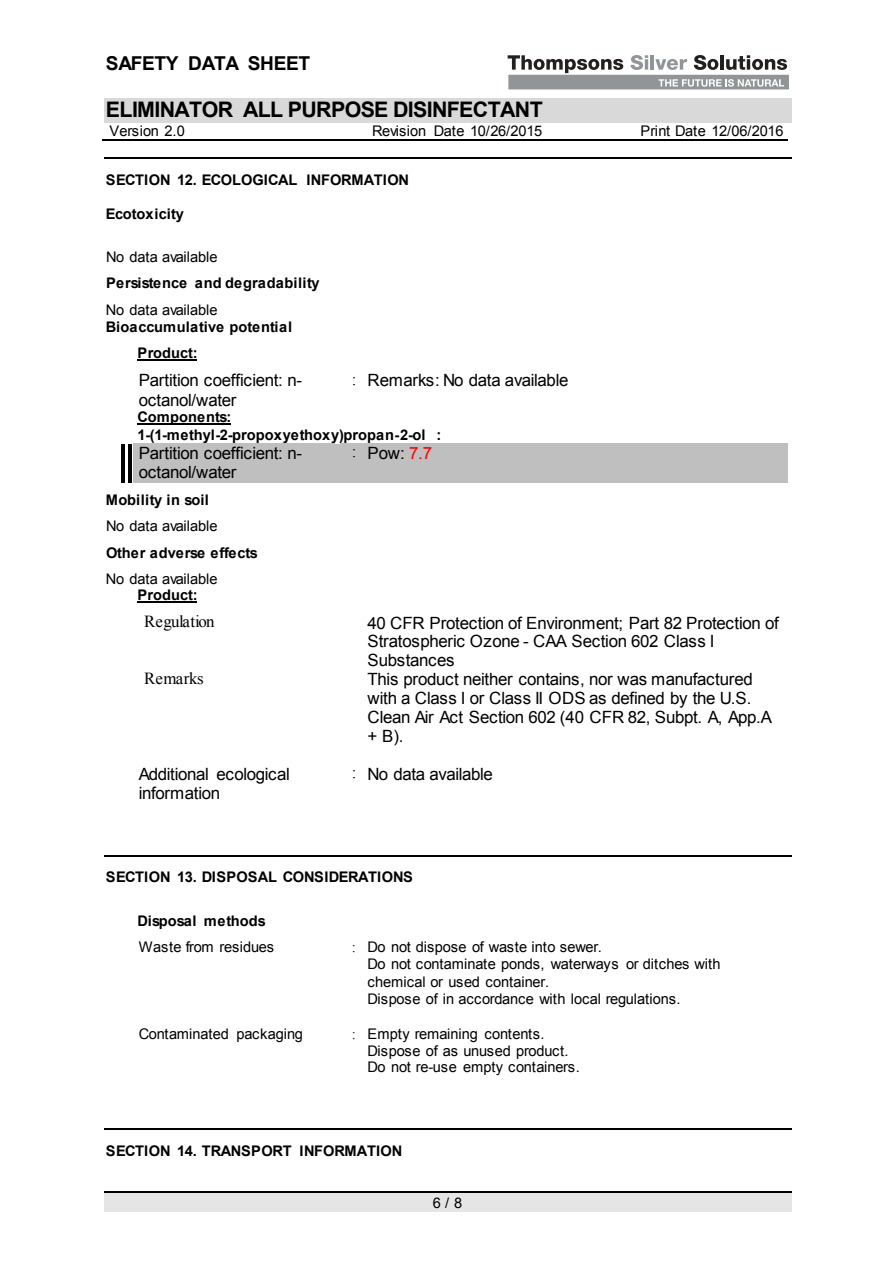
<style>
.page{position:relative;width:894px;height:1264px;background:#fff}
.page>*{position:absolute;margin:0;border:0;box-sizing:border-box;transform-origin:0 0}
.t1{font:700 21.3px "Arial";letter-spacing:-.03em;color:#000}
.t2{font:700 19.2px "Arial";letter-spacing:-.02em;color:#000}
.t3{font:16.8px/19.2px "Arial";letter-spacing:-.02em;color:#000}
.t4{font:16.8px "Times New Roman";letter-spacing:-.03em;color:#000}
.t5{font:16.8px "Times New Roman";letter-spacing:-.01em;color:#000}
.t6{font:14.7px/17.2px "Arial";letter-spacing:-.02em;color:#000}
.t7{font:700 14.7px/25.8px "Arial";letter-spacing:.005em;color:#000}
.s1{font-family:"Times New Roman"}
.s2{color:#f00}
</style>
<div class="page">
<div style="left:104px;top:98px;width:687px;height:25px;background:#d9d9d9"></div>
<hr style="left:102px;top:140px;width:237px;height:1px;background:#000">
<hr style="left:339px;top:140px;width:237px;height:1px;background:#000">
<hr style="left:576px;top:140px;width:211px;height:1px;background:#000">
<div style="left:104px;top:1192px;width:687px;height:18px;background:#e5e5e5"></div>
<hr style="left:104px;top:1191px;width:687px;height:1px;background:#000">
<hr style="left:104px;top:158px;width:687px;height:1px;background:#000">
<hr style="left:137px;top:359px;width:60px;height:1px;background:#000">
<hr style="left:137px;top:423px;width:94px;height:1px;background:#000">
<div style="left:335px;top:444px;width:5px;height:38px;background:#bfbfbf"></div>
<div style="left:133px;top:444px;width:202px;height:19px;background:#bfbfbf"></div>
<div style="left:133px;top:463px;width:202px;height:19px;background:#bfbfbf"></div>
<div style="left:340px;top:444px;width:6px;height:19px;background:#bfbfbf"></div>
<div style="left:356px;top:444px;width:6px;height:19px;background:#bfbfbf"></div>
<div style="left:340px;top:463px;width:22px;height:19px;background:#bfbfbf"></div>
<div style="left:346px;top:444px;width:10px;height:19px;background:#bfbfbf"></div>
<div style="left:362px;top:444px;width:5px;height:19px;background:#bfbfbf"></div>
<div style="left:782px;top:444px;width:5px;height:19px;background:#bfbfbf"></div>
<div style="left:362px;top:463px;width:425px;height:19px;background:#bfbfbf"></div>
<div style="left:367px;top:444px;width:415px;height:19px;background:#bfbfbf"></div>
<hr style="left:128px;top:444px;width:4px;height:38px;background:#000">
<hr style="left:122px;top:444px;width:3px;height:38px;background:#000">
<hr style="left:137px;top:601px;width:60px;height:1px;background:#000">
<hr style="left:104px;top:855px;width:687px;height:1px;background:#000">
<hr style="left:104px;top:1128px;width:687px;height:1px;background:#000">
<div style="left:508px;top:75px;width:280px;height:14px;background:#929497"></div>
<svg style="left:507px;top:55px;width:116px;height:18px"></svg>
<svg style="left:630px;top:55px;width:18px;height:15px"></svg>
<hr style="left:650px;top:55px;width:4px;height:15px;background:#929497">
<svg style="left:655px;top:59px;width:32px;height:11px"></svg>
<svg style="left:693px;top:55px;width:25px;height:15px"></svg>
<hr style="left:720px;top:55px;width:3px;height:15px;background:#231f20">
<svg style="left:726px;top:55px;width:60px;height:15px"></svg>
<svg style="left:658px;top:79px;width:125px;height:8px"></svg>
<p class="t2" style="left:106px;top:50px;width:206px">SAFETY DATA SHEET</p>
<p class="t1" style="left:106px;top:96px;width:438px">ELIMINATOR ALL PURPOSE DISINFECTANT</p>
<p class="t6" style="left:109px;top:123px;width:77px">Version 2.0</p>
<p class="t6" style="left:372px;top:123px;width:172px">Revision Date 10/26/2015</p>
<p class="t6" style="left:640px;top:123px;width:145px">Print Date 12/06/2016</p>
<p class="t7" style="left:106px;top:167px;width:304px">SECTION 12. ECOLOGICAL INFORMATION</p>
<p class="t7" style="left:106px;top:201px;width:79px">Ecotoxicity</p>
<p class="t6" style="left:106px;top:249px;width:113px">No data available</p>
<p class="t7" style="left:106px;top:271px;width:215px">Persistence and degradability</p>
<p class="t6" style="left:106px;top:302px;width:113px">No data available</p>
<p class="t7" style="left:137px;top:315px;width:156px;text-indent:-32px">Bioaccumulative potential<br>Product:</p>
<p class="t3" style="left:139px;top:371px;width:165px">Partition coefficient: n&shy;octanol/water</p>
<p class="t3" style="left:351px;top:371px;width:218px"><span class="s1">:</span> Remarks: No data available</p>
<p class="t7" style="left:137px;top:409px;width:305px;line-height:18px">Components:<br>1-(1-methyl-2-propoxyethoxy)propan-2-ol :</p>
<p class="t3" style="left:139px;top:443px;width:165px">Partition coefficient: n&shy;octanol/water</p>
<p class="t3" style="left:351px;top:443px;width:82px"><span class="s1">:</span> Pow: <span class="s2">7.7</span></p>
<p class="t7" style="left:106px;top:487px;width:104px">Mobility in soil</p>
<p class="t6" style="left:106px;top:517px;width:113px">No data available</p>
<p class="t7" style="left:106px;top:540px;width:153px">Other adverse effects</p>
<p class="t6" style="left:106px;top:570px;width:113px">No data available</p>
<p class="t7" style="left:137px;top:583px;width:62px">Product:</p>
<p class="t4" style="left:144px;top:610px;width:72px">Regulation</p>
<p class="t3" style="left:367px;top:613px;width:412px;line-height:18.6px">40 CFR Protection of Environment; Part 82 Protection of<br>Stratospheric Ozone - CAA Section 602 Class I<br>Substances</p>
<p class="t5" style="left:144px;top:667px;width:61px">Remarks</p>
<p class="t3" style="left:367px;top:669px;width:406px">This product neither contains, nor was manufactured with a Class I or Class II ODS as defined by the U.S.<br>Clean Air Act Section 602 (40 CFR 82, Subpt. A, App.A + B).</p>
<p class="t3" style="left:139px;top:764px;width:153px">Additional ecological information</p>
<p class="t3" style="left:351px;top:764px;width:143px"><span class="s1">:</span> No data available</p>
<p class="t7" style="left:106px;top:864px;width:308px">SECTION 13. DISPOSAL CONSIDERATIONS</p>
<p class="t7" style="left:137px;top:908px;width:130px">Disposal methods</p>
<p class="t6" style="left:139px;top:938px;width:137px">Waste from residues</p>
<p class="t6" style="left:367px;top:938px;width:354px;text-indent:-16px"><span class="s1">:</span> Do not dispose of waste into sewer.<br>Do not contaminate ponds, waterways or ditches with chemical or used container.<br>Dispose of in accordance with local regulations.</p>
<p class="t6" style="left:139px;top:1025px;width:166px">Contaminated packaging</p>
<p class="t6" style="left:367px;top:1025px;width:214px;text-indent:-16px"><span class="s1">:</span> Empty remaining contents.<br>Dispose of as unused product.<br>Do not re-use empty containers.</p>
<p class="t7" style="left:106px;top:1138px;width:298px">SECTION 14. TRANSPORT INFORMATION</p>
<p class="t6" style="left:433px;top:1193px;width:31px">6/8</p>
</div>
